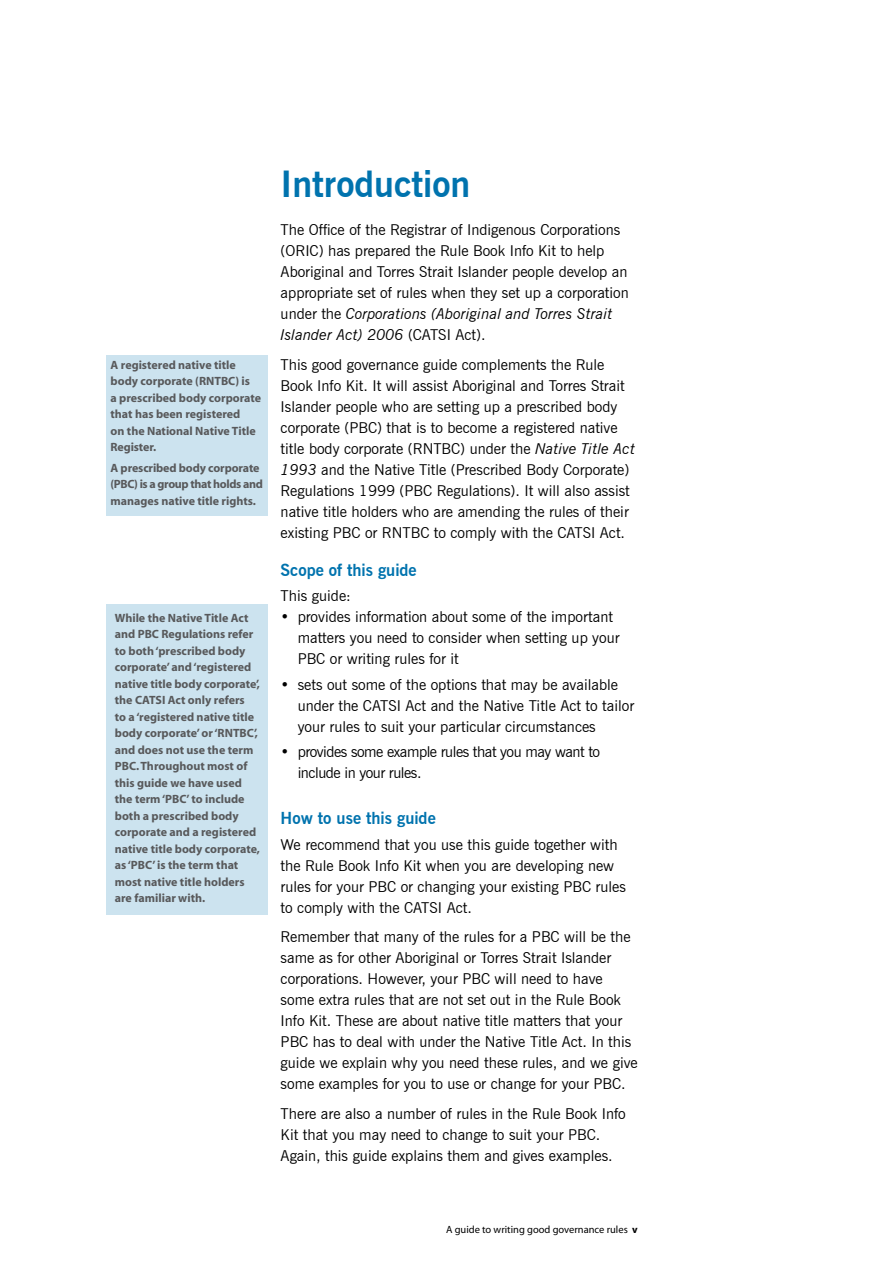
<style>
.page{position:relative;width:893px;height:1263px;background:#fff}
.page>*{position:absolute;margin:0;border:0;box-sizing:border-box;transform-origin:0 0}
.t1{font:700 36px "News Gothic BT";color:#0073ae}
.t2{font:700 16.5px "News Gothic BT";color:#0073ae}
.t3{font:15px/21px "News Gothic BT";color:#000}
.t4{font:15px/21px "News Gothic BT";letter-spacing:-.03em;color:#000}
.t5{font:700 12px/16.5px "Myriad";color:#58595b}
.t6{font:10.5px "Myriad";color:#000}
.s1{font-style:italic}
.s2{font-weight:700}
</style>
<div class="page">
<div style="left:106px;top:355px;width:162px;height:161px;background:#cce3ef"></div>
<div style="left:106px;top:604px;width:162px;height:311px;background:#cce3ef"></div>
<p class="t5" style="left:111px;top:357px;width:152px">A registered native title body corporate (RNTBC) is<br>a prescribed body corporate that has been registered<br>on the National Native Title<br>Register.</p>
<p class="t5" style="left:111px;top:460px;width:154px">A prescribed body corporate (PBC) is a group that holds and manages native title rights.</p>
<p class="t5" style="left:115px;top:610px;width:147px">While the Native Title Act and PBC Regulations refer to both ‘prescribed body corporate’ and ‘registered native title body corporate’, the CATSI Act only refers<br>to a ‘registered native title body corporate’ or ‘RNTBC’, and does not use the term<br>PBC. Throughout most of this guide we have used the term ‘PBC’ to include both a prescribed body corporate and a registered native title body corporate, as ‘PBC’ is the term that most native title holders are familiar with.</p>
<p class="t1" style="left:281px;top:163px;width:191px">Introduction</p>
<p class="t3" style="left:281px;top:220px;width:350px">The Office of the Registrar of Indigenous Corporations (ORIC) has prepared the Rule Book Info Kit to help Aboriginal and Torres Strait Islander people develop an appropriate set of rules when they set up a corporation under the <span class="s1">Corporations (Aboriginal and Torres Strait Islander Act) 2006</span> (CATSI Act).</p>
<p class="t3" style="left:281px;top:354px;width:356px">This good governance guide complements the Rule Book Info Kit. It will assist Aboriginal and Torres Strait Islander people who are setting up a prescribed body corporate (PBC) that is to become a registered native title body corporate (RNTBC) under the <span class="s1">Native Title Act 1993</span> and the Native Title (Prescribed Body Corporate)<br>Regulations 1999 (PBC Regulations). It will also assist native title holders who are amending the rules of their existing PBC or RNTBC to comply with the CATSI Act.</p>
<p class="t2" style="left:281px;top:560px;width:138px">Scope of this guide</p>
<p class="t3" style="left:281px;top:585px;width:72px">This guide:</p>
<p class="t3" style="left:298px;top:606px;width:323px;text-indent:-17px">• provides information about some of the important matters you need to consider when setting up your<br>PBC or writing rules for it</p>
<p class="t3" style="left:298px;top:674px;width:338px;text-indent:-17px">• sets out some of the options that may be available under the CATSI Act and the Native Title Act to tailor your rules to suit your particular circumstances</p>
<p class="t4" style="left:298px;top:741px;width:304px;text-indent:-17px">• provides some example rules that you may want to include in your rules.</p>
<p class="t2" style="left:281px;top:808px;width:157px">How to use this guide</p>
<p class="t3" style="left:281px;top:834px;width:347px">We recommend that you use this guide together with the Rule Book Info Kit when you are developing new rules for your PBC or changing your existing PBC rules to comply with the CATSI Act.</p>
<p class="t3" style="left:281px;top:926px;width:359px">Remember that many of the rules for a PBC will be the same as for other Aboriginal or Torres Strait Islander corporations. However, your PBC will need to have some extra rules that are not set out in the Rule Book Info Kit. These are about native title matters that your PBC has to deal with under the Native Title Act. In this guide we explain why you need these rules, and we give some examples for you to use or change for your PBC.</p>
<p class="t3" style="left:281px;top:1103px;width:347px">There are also a number of rules in the Rule Book Info<br>Kit that you may need to change to suit your PBC.<br>Again, this guide explains them and gives examples.</p>
<p class="t6" style="left:446px;top:1224px;width:193px">A guide to writing good governance rules <span class="s2">v</span></p>
</div>
